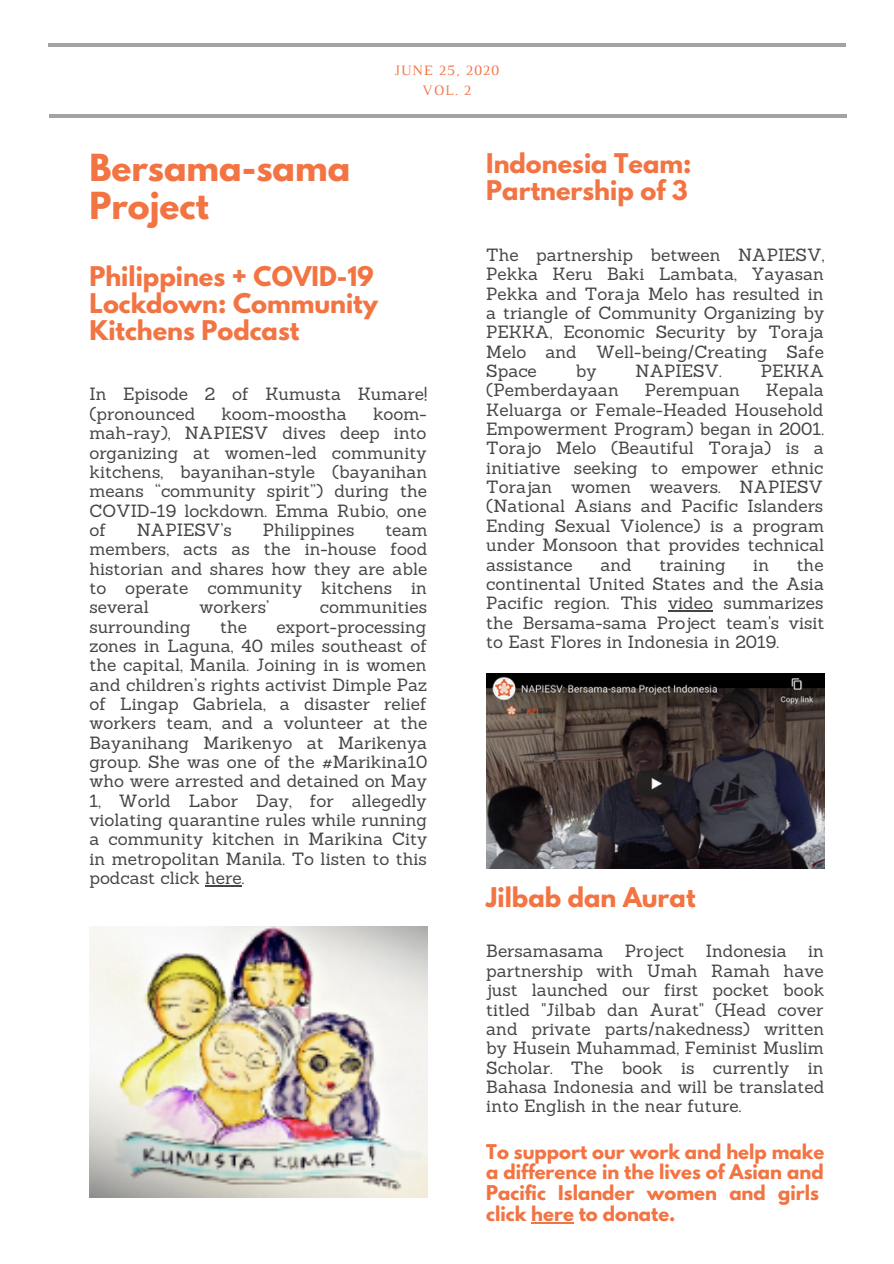
<style>
.page{position:relative;width:894px;height:1264px;background:#fff}
.page>*{position:absolute;margin:0;border:0;box-sizing:border-box;transform-origin:0 0}
.t1{font:700 33px/37.3px "League Spartan";color:#f37443}
.t2{font:700 24px/27px "League Spartan";color:#f37443}
.t3{font:700 18px/20.7px "League Spartan";color:#f37443}
.t4{font:17.25px/19.4px "Sanchez";color:#464544;text-align:justify}
.t5{font:14.7px "Luthier";letter-spacing:.06em;color:#f37443}
</style>
<div class="page">
<hr style="left:49px;top:114px;width:797px;height:3px;background:#464544">
<hr style="left:48px;top:43px;width:797px;height:4px;background:#a3a3a2">
<hr style="left:205px;top:885px;width:37px;height:1px;background:#464544">
<hr style="left:668px;top:610px;width:44px;height:1px;background:#464544">
<hr style="left:531px;top:1221px;width:42px;height:2px;background:#f37443">
<img style="left:486px;top:673px;width:338px;height:195px">
<img style="left:89px;top:926px;width:338px;height:271px">
<p class="t5" style="left:394px;top:65px;width:106px">JUNE 25, 2020</p>
<p class="t5" style="left:422px;top:85px;width:51px">VOL. 2</p>
<p class="t1" style="left:89px;top:153px;width:262px">Bersama-sama<br>Project</p>
<p class="t2" style="left:89px;top:265px;width:290px">Philippines + COVID-19<br>Lockdown: Community<br>Kitchens Podcast</p>
<p class="t4" style="left:89px;top:384px;width:339px">In Episode 2 of Kumusta Kumare! (pronounced</p>
<p class="t4" style="left:89px;top:404px;width:339px;text-indent:283px">koom&shy;mah-ray), NAPIESV dives deep into organizing at women-led community kitchens, bayanihan-style (bayanihan means “community spirit”) during the COVID-19 lockdown. Emma Rubio, one of</p>
<p class="t4" style="left:221px;top:404px;width:127px">koom-moostha</p>
<p class="t4" style="left:137px;top:520px;width:97px">NAPIESV’s</p>
<p class="t4" style="left:263px;top:520px;width:93px">Philippines</p>
<p class="t4" style="left:89px;top:520px;width:339px;text-indent:296px">team members, acts as the in-house food historian and shares how they are able to operate community kitchens in several</p>
<p class="t4" style="left:199px;top:597px;width:71px">workers’</p>
<p class="t4" style="left:320px;top:597px;width:109px">communities</p>
<p class="t4" style="left:89px;top:616px;width:103px">surrounding</p>
<p class="t4" style="left:220px;top:616px;width:28px">the</p>
<p class="t4" style="left:89px;top:616px;width:339px;text-indent:187px">export-processing zones in Laguna, 40 miles southeast of the capital, Manila. Joining in is women and children’s rights activist Dimple Paz of Lingap Gabriela, a disaster relief workers team, and a volunteer at the Bayanihang Marikenyo at Marikenya group. She was one of the #Marikina10 who were arrested and detained on May 1, World Labor Day, for allegedly violating quarantine rules while running a community kitchen in Marikina City in metropolitan Manila. To listen to this podcast click here.</p>
<p class="t2" style="left:486px;top:153px;width:207px">Indonesia Team:<br>Partnership of 3</p>
<p class="t4" style="left:486px;top:245px;width:339px">The partnership between NAPIESV, Pekka Keru Baki Lambata, Yayasan Pekka and Toraja Melo has resulted in a triangle of Community Organizing by PEKKA, Economic Security by Toraja Melo and Well-being/Creating Safe Space</p>
<p class="t4" style="left:575px;top:361px;width:22px">by</p>
<p class="t4" style="left:635px;top:361px;width:88px">NAPIESV.</p>
<p class="t4" style="left:760px;top:361px;width:65px">PEKKA</p>
<p class="t4" style="left:486px;top:380px;width:134px">(Pemberdayaan</p>
<p class="t4" style="left:644px;top:380px;width:96px">Perempuan</p>
<p class="t4" style="left:486px;top:380px;width:339px;text-indent:279px">Kepala Keluarga or Female-Headed Household Empowerment Program) began in 2001.<br>Torajo Melo (Beautiful Toraja) is a initiative seeking to empower ethnic Torajan women weavers. NAPIESV (National Asians and Pacific Islanders Ending Sexual Violence) is a program under Monsoon that provides technical assistance</p>
<p class="t4" style="left:486px;top:554px;width:339px;text-indent:310px">the continental United States and the Asia Pacific region. This video summarizes the Bersama-sama Project team's visit to East Flores in Indonesia in 2019.</p>
<p class="t4" style="left:600px;top:554px;width:33px">and</p>
<p class="t4" style="left:659px;top:554px;width:68px">training</p>
<p class="t4" style="left:753px;top:554px;width:17px">in</p>
<p class="t2" style="left:486px;top:887px;width:211px">Jilbab dan Aurat</p>
<p class="t4" style="left:486px;top:941px;width:339px">Bersamasama Project Indonesia in partnership with Umah Ramah have just launched our first pocket book titled "Jilbab dan Aurat" (Head cover and private parts/nakedness) written by Husein Muhammad, Feminist Muslim Scholar. The book is currently in Bahasa Indonesia and will be translated into English in the near future.</p>
<p class="t3" style="left:486px;top:1143px;width:339px">To support our work and help make a difference in the lives of Asian and<br>Pacific Islander women and girls click here to donate.</p>
</div>
